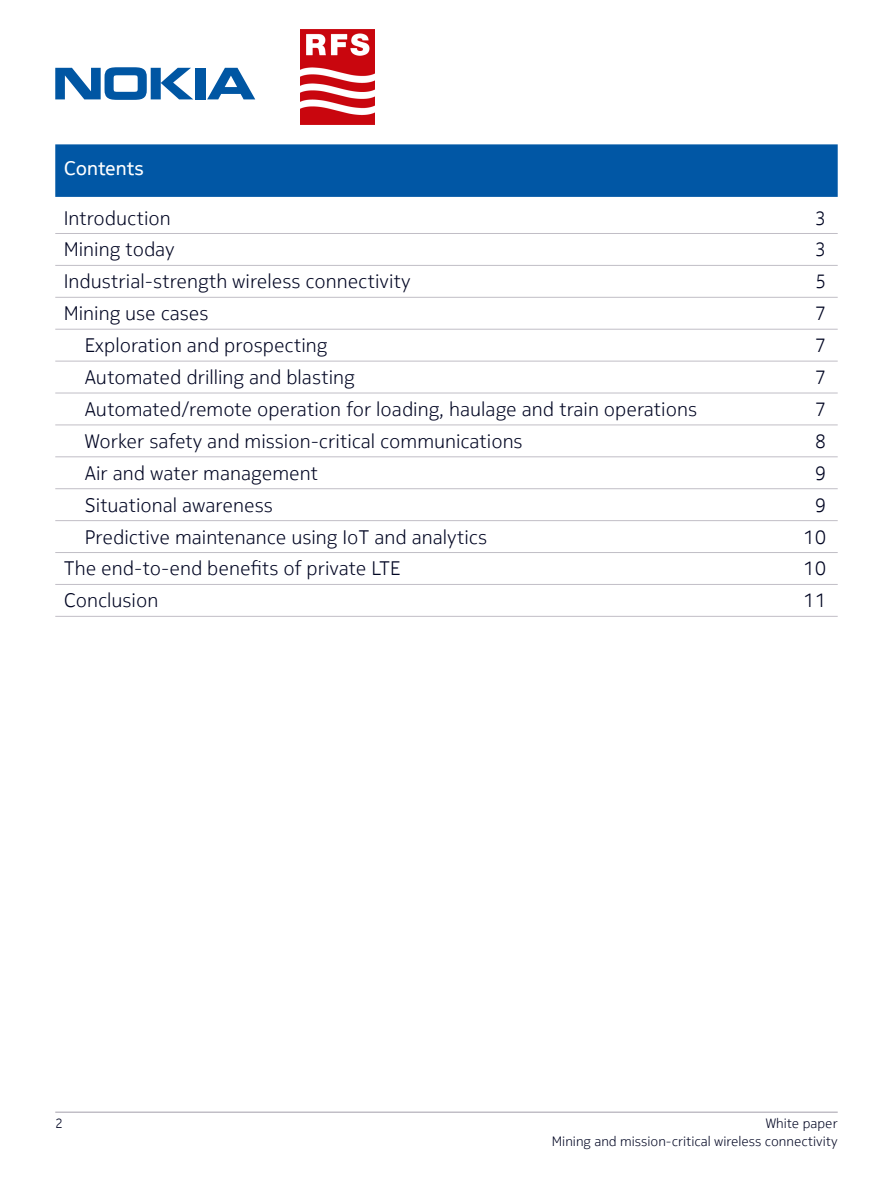
<style>
.page{position:relative;width:893px;height:1188px;background:#fff}
.page>*{position:absolute;margin:0;border:0;box-sizing:border-box;transform-origin:0 0}
.t1{font:300 19.5px "Nokia Pure Text";color:#000522}
.t2{font:19.5px "Nokia Pure Text";color:#fff}
.t3{font:300 13.5px/18.6px "Nokia Pure Text";color:#000522;text-align:right}
</style>
<div class="page">
<hr style="left:55px;top:1112px;width:783px;height:1px;background:#c1bec6">
<div style="left:55px;top:144px;width:783px;height:53px;background:#0157a5"></div>
<hr style="left:55px;top:233px;width:783px;height:1px;background:#c1bec6">
<hr style="left:55px;top:265px;width:783px;height:1px;background:#c1bec6">
<hr style="left:55px;top:297px;width:783px;height:1px;background:#c1bec6">
<hr style="left:55px;top:329px;width:783px;height:1px;background:#c1bec6">
<hr style="left:55px;top:361px;width:783px;height:1px;background:#c1bec6">
<hr style="left:55px;top:393px;width:783px;height:1px;background:#c1bec6">
<hr style="left:55px;top:424px;width:783px;height:1px;background:#c1bec6">
<hr style="left:55px;top:456px;width:783px;height:1px;background:#c1bec6">
<hr style="left:55px;top:488px;width:783px;height:1px;background:#c1bec6">
<hr style="left:55px;top:520px;width:783px;height:1px;background:#c1bec6">
<hr style="left:55px;top:552px;width:783px;height:1px;background:#c1bec6">
<hr style="left:55px;top:584px;width:783px;height:1px;background:#c1bec6">
<hr style="left:55px;top:616px;width:783px;height:1px;background:#c1bec6">
<svg style="left:55px;top:67px;width:138px;height:33px"></svg>
<div style="left:195px;top:68px;width:10px;height:31px;background:#0056a3"></div>
<svg style="left:207px;top:68px;width:48px;height:31px"></svg>
<img style="left:300px;top:30px;width:75px;height:95px">
<p class="t2" style="left:64px;top:156px;width:82px">Contents</p>
<p class="t1" style="left:64px;top:205px;width:109px">Introduction</p>
<p class="t1" style="left:815px;top:205px;width:13px">3</p>
<p class="t1" style="left:64px;top:237px;width:112px">Mining today</p>
<p class="t1" style="left:815px;top:237px;width:13px">3</p>
<p class="t1" style="left:64px;top:269px;width:348px">Industrial-strength wireless connectivity</p>
<p class="t1" style="left:815px;top:269px;width:13px">5</p>
<p class="t1" style="left:64px;top:301px;width:146px">Mining use cases</p>
<p class="t1" style="left:815px;top:301px;width:13px">7</p>
<p class="t1" style="left:85px;top:333px;width:244px">Exploration and prospecting</p>
<p class="t1" style="left:815px;top:333px;width:13px">7</p>
<p class="t1" style="left:85px;top:365px;width:271px">Automated drilling and blasting</p>
<p class="t1" style="left:815px;top:365px;width:13px">7</p>
<p class="t1" style="left:85px;top:397px;width:614px">Automated/remote operation for loading, haulage and train operations</p>
<p class="t1" style="left:815px;top:397px;width:13px">7</p>
<p class="t1" style="left:85px;top:429px;width:439px">Worker safety and mission-critical communications</p>
<p class="t1" style="left:815px;top:429px;width:13px">8</p>
<p class="t1" style="left:85px;top:460px;width:235px">Air and water management</p>
<p class="t1" style="left:815px;top:460px;width:13px">9</p>
<p class="t1" style="left:85px;top:492px;width:189px">Situational awareness</p>
<p class="t1" style="left:815px;top:492px;width:13px">9</p>
<p class="t1" style="left:85px;top:524px;width:404px">Predictive maintenance using IoT and analytics</p>
<p class="t1" style="left:803px;top:524px;width:25px">10</p>
<p class="t1" style="left:64px;top:556px;width:338px">The end-to-end benefits of private LTE</p>
<p class="t1" style="left:803px;top:556px;width:25px">10</p>
<p class="t1" style="left:64px;top:588px;width:96px">Conclusion</p>
<p class="t1" style="left:803px;top:588px;width:25px">11</p>
<p class="t3" style="left:55px;top:1113px;width:9px">2</p>
<p class="t3" style="left:552px;top:1113px;width:287px">White paper<br>Mining and mission-critical wireless connectivity</p>
</div>
